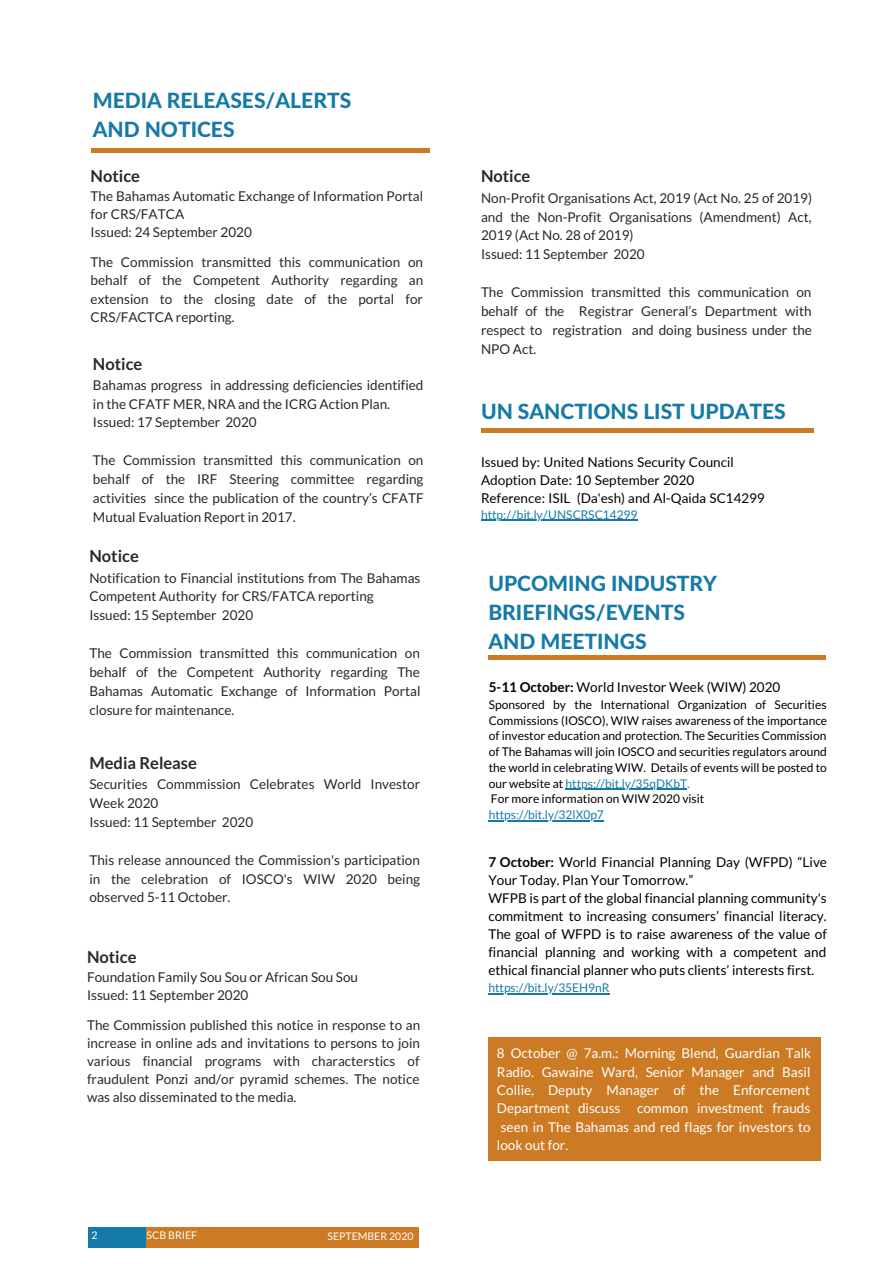
<style>
.page{position:relative;width:894px;height:1264px;background:#fff}
.page>*{position:absolute;margin:0;border:0;box-sizing:border-box;transform-origin:0 0}
.t1{font:800 21px/29.1px "Lato Latin";color:#157aa8}
.t2{font:700 16.5px "Lato";color:#282828}
.t3{font:13.5px/18.9px "Lato";color:#282828}
.t4{font:13.5px/18px "Lato";color:#000}
.t5{font:13.5px/18.3px "Lato";color:#fff;text-align:justify}
.t6{font:12px/15.8px "Lato";color:#000}
.t7{font:12px "Lato";color:#157aa8}
.t8{font:10.5px "Lato";color:#fff}
.s1{font-weight:700}
.s2{color:#157aa8}
</style>
<div class="page">
<div style="left:88px;top:1226px;width:93px;height:22px;background:#157aa8"></div>
<div style="left:146px;top:1226px;width:272px;height:22px;background:#cc7a24"></div>
<div style="left:92px;top:148px;width:338px;height:5px;background:#cc7a24"></div>
<div style="left:481px;top:428px;width:332px;height:5px;background:#cc7a24"></div>
<hr style="left:481px;top:519px;width:156px;height:1px;background:#157aa8">
<div style="left:488px;top:655px;width:337px;height:5px;background:#cc7a24"></div>
<hr style="left:565px;top:788px;width:122px;height:1px;background:#157aa8">
<hr style="left:488px;top:820px;width:115px;height:1px;background:#157aa8">
<hr style="left:488px;top:993px;width:121px;height:1px;background:#157aa8">
<div style="left:488px;top:1036px;width:332px;height:124px;background:#cc7a24"></div>
<h1 class="t1" style="left:93px;top:87px;width:260px">MEDIA RELEASES/ALERTS<br>AND NOTICES</h1>
<p class="t2" style="left:91px;top:165px;width:51px">Notice</p>
<p class="t3" style="left:91px;top:187px;width:334px;line-height:18px">The Bahamas Automatic Exchange of Information Portal for CRS/FATCA<br>Issued: 24 September 2020</p>
<p class="t3" style="left:91px;top:253px;width:334px;line-height:18px;text-align:justify">The Commission transmitted this communication on behalf of the Competent Authority regarding an extension to the closing date of the portal for CRS/FACTCA reporting.</p>
<p class="t2" style="left:93px;top:353px;width:51px">Notice</p>
<p class="t3" style="left:93px;top:375px;width:332px">Bahamas progress in addressing deficiencies identified in the CFATF MER, NRA and the ICRG Action Plan.<br>Issued: 17 September 2020</p>
<p class="t3" style="left:93px;top:450px;width:332px;text-align:justify">The Commission transmitted this communication on behalf of the IRF Steering committee regarding activities since the publication of the country’s CFATF Mutual Evaluation Report in 2017.</p>
<p class="t2" style="left:89px;top:546px;width:51px">Notice</p>
<p class="t3" style="left:89px;top:568px;width:332px">Notification to Financial institutions from The Bahamas<br>Competent Authority for CRS/FATCA reporting<br>Issued: 15 September 2020</p>
<p class="t3" style="left:89px;top:643px;width:332px;text-align:justify">The Commission transmitted this communication on behalf of the Competent Authority regarding The Bahamas Automatic Exchange of Information Portal closure for maintenance.</p>
<p class="t2" style="left:89px;top:752px;width:109px">Media Release</p>
<p class="t3" style="left:89px;top:774px;width:332px">Securities Commmission Celebrates World Investor<br>Week 2020<br>Issued: 11 September 2020</p>
<p class="t3" style="left:89px;top:850px;width:332px;text-align:justify">This release announced the Commission's participation in the celebration of IOSCO's WIW 2020 being observed 5-11 October.</p>
<p class="t2" style="left:87px;top:946px;width:51px">Notice</p>
<p class="t3" style="left:87px;top:967px;width:272px;line-height:18px">Foundation Family Sou Sou or African Sou Sou<br>Issued: 11 September 2020</p>
<p class="t3" style="left:87px;top:1016px;width:334px;line-height:18px;text-align:justify">The Commission published this notice in response to an increase in online ads and invitations to persons to join various financial programs with characterstics of fraudulent Ponzi and/or pyramid schemes. The notice was also disseminated to the media.</p>
<p class="t8" style="left:91px;top:1228px;width:8px">2</p>
<p class="t8" style="left:147px;top:1228px;width:52px">SCB BRIEF</p>
<p class="t8" style="left:327px;top:1229px;width:88px">SEPTEMBER 2020</p>
<p class="t2" style="left:481px;top:166px;width:51px">Notice</p>
<p class="t3" style="left:481px;top:188px;width:332px">Non-Profit Organisations Act, 2019 (Act No. 25 of 2019) and the Non-Profit Organisations (Amendment) Act, 2019 (Act No. 28 of 2019)<br>Issued: 11 September 2020</p>
<p class="t3" style="left:481px;top:282px;width:332px;text-align:justify">The Commission transmitted this communication on behalf of the Registrar General’s Department with respect to registration and doing business under the NPO Act.</p>
<h1 class="t1" style="left:481px;top:398px;width:306px">UN SANCTIONS LIST UPDATES</h1>
<p class="t4" style="left:481px;top:452px;width:285px">Issued by: United Nations Security Council<br>Adoption Date: 10 September 2020<br>Reference: ISIL (Da'esh) and Al-Qaida SC14299</p>
<p class="t7" style="left:481px;top:507px;width:158px">http://bit.ly/UNSCRSC14299</p>
<h1 class="t1" style="left:488px;top:569px;width:230px">UPCOMING INDUSTRY<br>BRIEFINGS/EVENTS<br>AND MEETINGS</h1>
<p class="t4" style="left:488px;top:677px;width:293px"><span class="s1">5-11 October:</span> World Investor Week (WIW) 2020</p>
<p class="t6" style="left:488px;top:696px;width:340px">Sponsored by the International Organization of Securities Commissions (IOSCO), WIW raises awareness of the importance of investor education and protection. The Securities Commission of The Bahamas will join IOSCO and securities regulators around the world in celebrating WIW. Details of events will be posted to our website at <span class="s2">https://bit.ly/35qDKbT.<br></span>For more information on WIW 2020 visit</p>
<p class="t7" style="left:488px;top:807px;width:117px">https://bit.ly/32lX0p7</p>
<p class="t4" style="left:488px;top:852px;width:340px"><span class="s1">7 October:</span> World Financial Planning Day (WFPD) “Live Your Today. Plan Your Tomorrow.”<br>WFPB is part of the global financial planning community's commitment to increasing consumers’ financial literacy.<br>The goal of WFPD is to raise awareness of the value of financial planning and working with a competent and ethical financial planner who puts clients’ interests first.</p>
<p class="t7" style="left:488px;top:980px;width:123px">https://bit.ly/35EH9nR</p>
<p class="t5" style="left:497px;top:1044px;width:316px">8 October @ 7a.m.: Morning Blend, Guardian Talk Radio. Gawaine Ward, Senior Manager and Basil Collie, Deputy Manager of the Enforcement Department discuss common investment frauds seen in The Bahamas and red flags for investors to look out for.</p>
</div>
